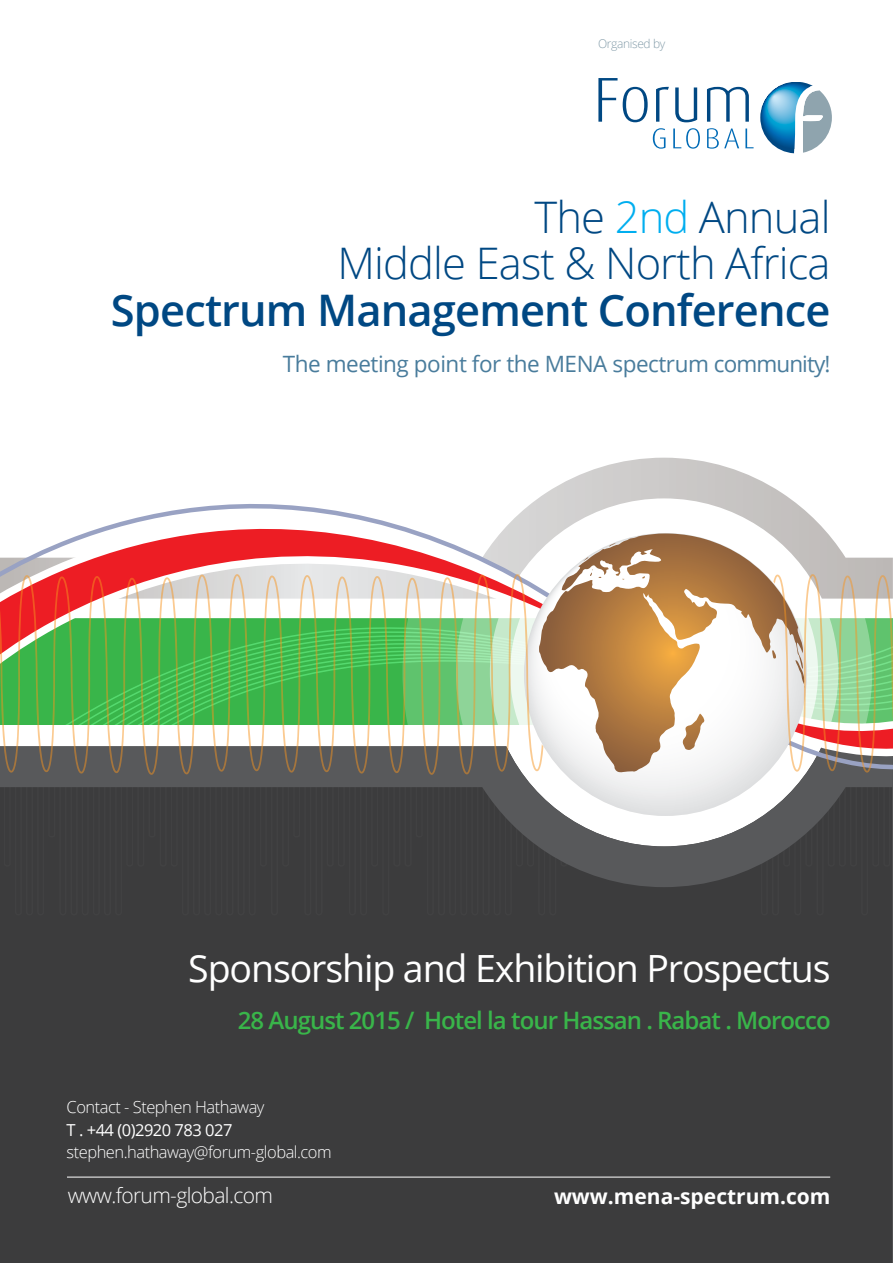
<style>
.page{position:relative;width:893px;height:1263px;background:#fff}
.page>*{position:absolute;margin:0;border:0;box-sizing:border-box;transform-origin:0 0}
.t1{font:300 43.5px/46.3px "Open Sans";letter-spacing:-.02em;color:#004883;text-align:right}
.t2{font:600 43.5px "Open Sans";letter-spacing:-.02em;color:#004883}
.t3{font:37.5px "Open Sans";letter-spacing:-.03em;color:#fff}
.t4{font:600 24px "Open Sans";letter-spacing:-.04em;color:#39b54a}
.t5{font:22.5px "Open Sans";letter-spacing:-.02em;color:#497c9c}
.t6{font:700 21px "Open Sans";color:#fff}
.t7{font:300 21px "Open Sans";letter-spacing:-.03em;color:#fff}
.t8{font:300 16.5px "Open Sans";letter-spacing:-.03em;color:#fff}
.t9{font:16.5px "Open Sans";letter-spacing:-.03em;color:#fff}
.t10{font:300 12px "Open Sans";letter-spacing:-.03em;color:#839ca9}
.s1{color:#00aeef}
</style>
<div class="page">
<div style="left:604px;top:915px;width:289px;height:348px;background:#3c3c3d"></div>
<svg style="left:604px;top:458px;width:224px;height:76px"></svg>
<div style="left:0;top:466px;width:604px;height:797px;background:#3c3c3d"></div>
<svg style="left:0;top:466px;width:600px;height:108px"></svg>
<svg style="left:4px;top:534px;width:889px;height:381px"></svg>
<hr style="left:67px;top:1177px;width:763px;height:1px;background:#fff">
<svg style="left:598px;top:78px;width:19px;height:44px"></svg>
<svg style="left:623px;top:87px;width:25px;height:35px"></svg>
<svg style="left:656px;top:87px;width:13px;height:35px"></svg>
<svg style="left:675px;top:87px;width:22px;height:35px"></svg>
<svg style="left:653px;top:128px;width:12px;height:21px"></svg>
<svg style="left:673px;top:128px;width:27px;height:21px"></svg>
<svg style="left:707px;top:82px;width:125px;height:72px"></svg>
<p class="t10" style="left:598px;top:36px;width:69px">Organised by</p>
<h1 class="t1" style="left:338px;top:193px;width:494px">The <span class="s1">2nd</span> Annual<br>Middle East &amp; North Africa</h1>
<h1 class="t2" style="left:111px;top:280px;width:721px">Spectrum Management Conference</h1>
<h3 class="t5" style="left:283px;top:349px;width:549px">The meeting point for the MENA spectrum community!</h3>
<h2 class="t3" style="left:188px;top:943px;width:644px">Sponsorship and Exhibition Prospectus</h2>
<h3 class="t4" style="left:238px;top:1004px;width:594px">28 August 2015 / Hotel la tour Hassan . Rabat . Morocco</h3>
<p class="t8" style="left:67px;top:1096px;width:199px">Contact - Stephen Hathaway</p>
<p class="t9" style="left:67px;top:1118px;width:167px">T . +44 (0)2920 783 027</p>
<p class="t8" style="left:67px;top:1141px;width:267px">stephen.hathaway@forum-global.com</p>
<p class="t7" style="left:68px;top:1180px;width:207px">www.forum-global.com</p>
<p class="t6" style="left:554px;top:1182px;width:278px">www.mena-spectrum.com</p>
</div>
